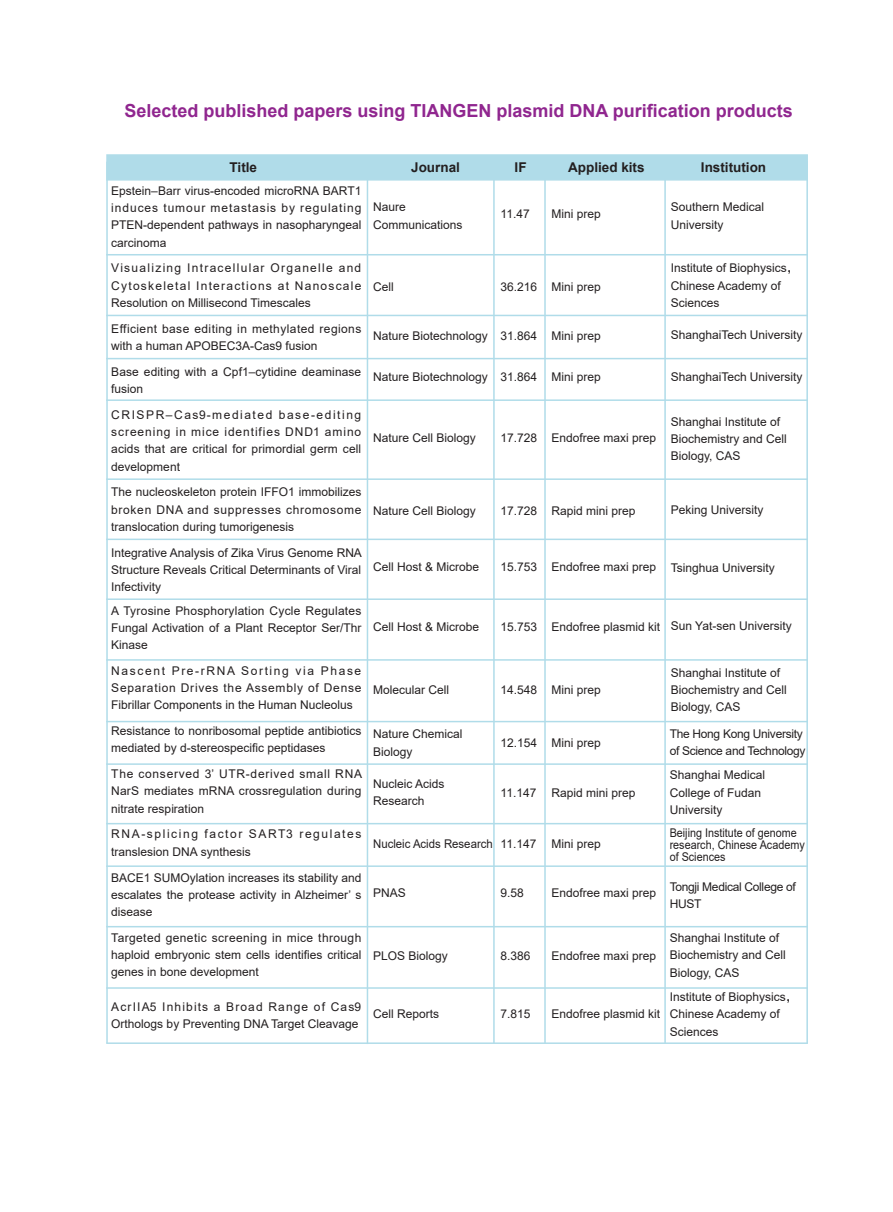
<style>
.page{position:relative;width:893px;height:1212px;background:#fff}
.page>*{position:absolute;margin:0;border:0;box-sizing:border-box;transform-origin:0 0}
.小标题_2{font:700 18px "Arial";color:#90268f}
.左齐大黑{font:700 13.5px "Arial";color:#231f20}
.正文1{font:12px/17.2px "Arial";color:#231f20;text-align:justify}
.正文1-2{font:12px/17.2px "Arial";letter-spacing:-.025em;color:#231f20}
.正文1-3{font:12px/17.2px "Arial";letter-spacing:.035em;color:#231f20}
.正文1-4{font:12px/12px "Arial";color:#231f20;scale:.9 1}
.正文1-5{font:12px/17.2px "Arial";letter-spacing:.13em;color:#231f20}
.正文1-6{font:12px "Arial";color:#231f20;scale:.95 1}
.s1{font-family:"Sim Hei"}
</style>
<div class="page">
<div style="left:106px;top:154px;width:702px;height:27px;background:#b0dce9;border:2px solid #b0dce9"></div>
<hr style="left:106px;top:254px;width:702px;height:1px;background:#b0dce9">
<hr style="left:106px;top:315px;width:702px;height:1px;background:#b0dce9">
<hr style="left:106px;top:358px;width:702px;height:1px;background:#b0dce9">
<hr style="left:106px;top:478px;width:702px;height:2px;background:#b0dce9">
<hr style="left:106px;top:538px;width:702px;height:2px;background:#b0dce9">
<hr style="left:106px;top:598px;width:702px;height:2px;background:#b0dce9">
<hr style="left:106px;top:659px;width:702px;height:2px;background:#b0dce9">
<hr style="left:106px;top:721px;width:702px;height:1px;background:#b0dce9">
<hr style="left:367px;top:161px;width:1px;height:883px;background:#b0dce9">
<hr style="left:493px;top:161px;width:2px;height:882px;background:#b0dce9">
<hr style="left:544px;top:161px;width:2px;height:882px;background:#b0dce9">
<hr style="left:664px;top:161px;width:2px;height:882px;background:#b0dce9">
<hr style="left:806px;top:161px;width:2px;height:882px;background:#b0dce9">
<hr style="left:106px;top:162px;width:2px;height:881px;background:#b0dce9">
<hr style="left:106px;top:763px;width:702px;height:2px;background:#b0dce9">
<hr style="left:106px;top:823px;width:702px;height:1px;background:#b0dce9">
<hr style="left:106px;top:865px;width:702px;height:2px;background:#b0dce9">
<hr style="left:106px;top:926px;width:702px;height:1px;background:#b0dce9">
<hr style="left:106px;top:987px;width:702px;height:2px;background:#b0dce9">
<hr style="left:106px;top:1042px;width:702px;height:2px;background:#b0dce9">
<hr style="left:106px;top:399px;width:702px;height:2px;background:#b0dce9">
<p class="小标题_2" style="left:124px;top:98px;width:670px">Selected published papers using TIANGEN plasmid DNA purification products</p>
<p class="左齐大黑" style="left:230px;top:158px;width:29px">Title</p>
<p class="左齐大黑" style="left:411px;top:158px;width:50px">Journal</p>
<p class="左齐大黑" style="left:515px;top:158px;width:14px">IF</p>
<p class="左齐大黑" style="left:568px;top:158px;width:78px">Applied kits</p>
<p class="左齐大黑" style="left:701px;top:158px;width:67px">Institution</p>
<p class="正文1" style="left:373px;top:198px;width:34px">Naure</p>
<p class="正文1" style="left:373px;top:216px;width:91px">Communications</p>
<p class="正文1" style="left:111px;top:182px;width:252px">Epstein–Barr virus-encoded microRNA BART1 induces tumour metastasis by regulating PTEN-dependent pathways in nasopharyngeal carcinoma</p>
<p class="正文1" style="left:111px;top:260px;width:252px">Visualizing Intracellular Organelle and Cytoskeletal Interactions at Nanoscale Resolution on Millisecond Timescales</p>
<p class="正文1-3" style="left:111px;top:320px;width:252px">Efficient base editing in methylated regions with a human APOBEC3A-Cas9 fusion</p>
<p class="正文1" style="left:111px;top:363px;width:252px">Base editing with a Cpf1–cytidine deaminase fusion</p>
<p class="正文1" style="left:111px;top:406px;width:252px">CRISPR–Cas9-mediated base-editing screening in mice identifies DND1 amino acids that are critical for primordial germ cell development</p>
<p class="正文1" style="left:111px;top:483px;width:252px">The nucleoskeleton protein IFFO1 immobilizes broken DNA and suppresses chromosome translocation during tumorigenesis</p>
<p class="正文1" style="left:111px;top:544px;width:252px">Integrative Analysis of Zika Virus Genome RNA Structure Reveals Critical Determinants of Viral Infectivity</p>
<p class="正文1" style="left:111px;top:602px;width:252px">A Tyrosine Phosphorylation Cycle Regulates Fungal Activation of a Plant Receptor Ser/Thr Kinase</p>
<p class="正文1" style="left:111px;top:662px;width:252px">Nascent Pre-rRNA Sorting via Phase Separation Drives the Assembly of Dense Fibrillar Components in the Human Nucleolus</p>
<p class="正文1" style="left:111px;top:722px;width:252px">Resistance to nonribosomal peptide antibiotics mediated by d-stereospecific peptidases</p>
<p class="正文1" style="left:111px;top:765px;width:252px">The conserved 3’ UTR-derived small RNA NarS mediates mRNA crossregulation during nitrate respiration</p>
<p class="正文1-5" style="left:111px;top:825px;width:252px">RNA-splicing factor SART3 regulates translesion DNA synthesis</p>
<p class="正文1" style="left:111px;top:868px;width:252px">BACE1 SUMOylation increases its stability and escalates the protease activity in Alzheimer’ s disease</p>
<p class="正文1" style="left:111px;top:929px;width:252px">Targeted genetic screening in mice through haploid embryonic stem cells identifies critical genes in bone development</p>
<p class="正文1" style="left:111px;top:997px;width:252px">AcrIIA5 Inhibits a Broad Range of Cas9<br>Orthologs by Preventing DNA Target Cleavage</p>
<p class="正文1" style="left:671px;top:198px;width:95px">Southern Medical<br>University</p>
<p class="正文1" style="left:671px;top:259px;width:130px;text-align:left">Institute of Biophysics<span class="s1">，<br></span>Chinese Academy of<br>Sciences</p>
<p class="正文1" style="left:501px;top:205px;width:31px">11.47</p>
<p class="正文1" style="left:552px;top:205px;width:51px">Mini prep</p>
<p class="正文1" style="left:373px;top:278px;width:22px">Cell</p>
<p class="正文1" style="left:501px;top:278px;width:102px">36.216 Mini prep</p>
<p class="正文1" style="left:373px;top:327px;width:229px">Nature Biotechnology 31.864 Mini prep</p>
<p class="正文1" style="left:373px;top:368px;width:229px">Nature Biotechnology 31.864 Mini prep</p>
<p class="正文1" style="left:671px;top:326px;width:133px">ShanghaiTech University</p>
<p class="正文1" style="left:671px;top:368px;width:133px">ShanghaiTech University</p>
<p class="正文1" style="left:671px;top:413px;width:118px;text-align:left">Shanghai Institute of<br>Biochemistry and Cell<br>Biology, CAS</p>
<p class="正文1" style="left:373px;top:429px;width:104px">Nature Cell Biology</p>
<p class="正文1" style="left:501px;top:429px;width:157px">17.728 Endofree maxi prep</p>
<p class="正文1" style="left:671px;top:501px;width:94px">Peking University</p>
<p class="正文1" style="left:373px;top:502px;width:104px">Nature Cell Biology</p>
<p class="正文1" style="left:501px;top:502px;width:137px">17.728 Rapid mini prep</p>
<p class="正文1" style="left:373px;top:558px;width:108px">Cell Host &amp; Microbe</p>
<p class="正文1" style="left:501px;top:558px;width:157px">15.753 Endofree maxi prep</p>
<p class="正文1" style="left:671px;top:559px;width:106px">Tsinghua University</p>
<p class="正文1" style="left:671px;top:617px;width:122px">Sun Yat-sen University</p>
<p class="正文1" style="left:373px;top:618px;width:108px">Cell Host &amp; Microbe</p>
<p class="正文1" style="left:501px;top:618px;width:161px">15.753 Endofree plasmid kit</p>
<p class="正文1" style="left:671px;top:664px;width:118px;text-align:left">Shanghai Institute of<br>Biochemistry and Cell<br>Biology, CAS</p>
<p class="正文1-2" style="left:670px;top:724px;width:137px">The Hong Kong University of Science and Technology</p>
<p class="正文1" style="left:670px;top:766px;width:97px;text-align:left">Shanghai Medical<br>College of Fudan<br>University</p>
<p class="正文1-4" style="left:670px;top:827px;width:152px">Beijing Institute of genome research, Chinese Academy</p>
<p class="正文1-4" style="left:670px;top:851px;width:64px">of Sciences</p>
<p class="正文1-2" style="left:670px;top:878px;width:128px">Tongji Medical College of<br>HUST</p>
<p class="正文1" style="left:670px;top:929px;width:118px;text-align:left">Shanghai Institute of<br>Biochemistry and Cell<br>Biology, CAS</p>
<p class="正文1" style="left:670px;top:988px;width:130px;text-align:left">Institute of Biophysics<span class="s1">，<br></span>Chinese Academy of<br>Sciences</p>
<p class="正文1" style="left:373px;top:681px;width:78px">Molecular Cell</p>
<p class="正文1" style="left:501px;top:681px;width:102px">14.548 Mini prep</p>
<p class="正文1" style="left:373px;top:725px;width:91px">Nature Chemical</p>
<p class="正文1" style="left:501px;top:734px;width:102px">12.154 Mini prep</p>
<p class="正文1" style="left:373px;top:742px;width:41px">Biology</p>
<p class="正文1" style="left:373px;top:775px;width:73px">Nucleic Acids</p>
<p class="正文1" style="left:501px;top:784px;width:37px">11.147</p>
<p class="正文1" style="left:552px;top:784px;width:86px">Rapid mini prep</p>
<p class="正文1" style="left:373px;top:792px;width:53px">Research</p>
<p class="正文1-6" style="left:373px;top:835px;width:173px">Nucleic Acids Research 11.147</p>
<p class="正文1" style="left:552px;top:835px;width:51px">Mini prep</p>
<p class="正文1" style="left:373px;top:884px;width:34px">PNAS</p>
<p class="正文1" style="left:501px;top:884px;width:25px">9.58</p>
<p class="正文1" style="left:552px;top:884px;width:106px">Endofree maxi prep</p>
<p class="正文1" style="left:373px;top:947px;width:76px">PLOS Biology</p>
<p class="正文1" style="left:501px;top:947px;width:32px">8.386</p>
<p class="正文1" style="left:552px;top:947px;width:106px">Endofree maxi prep</p>
<p class="正文1" style="left:373px;top:1005px;width:68px">Cell Reports</p>
<p class="正文1" style="left:501px;top:1005px;width:32px">7.815</p>
<p class="正文1" style="left:552px;top:1005px;width:110px">Endofree plasmid kit</p>
</div>
